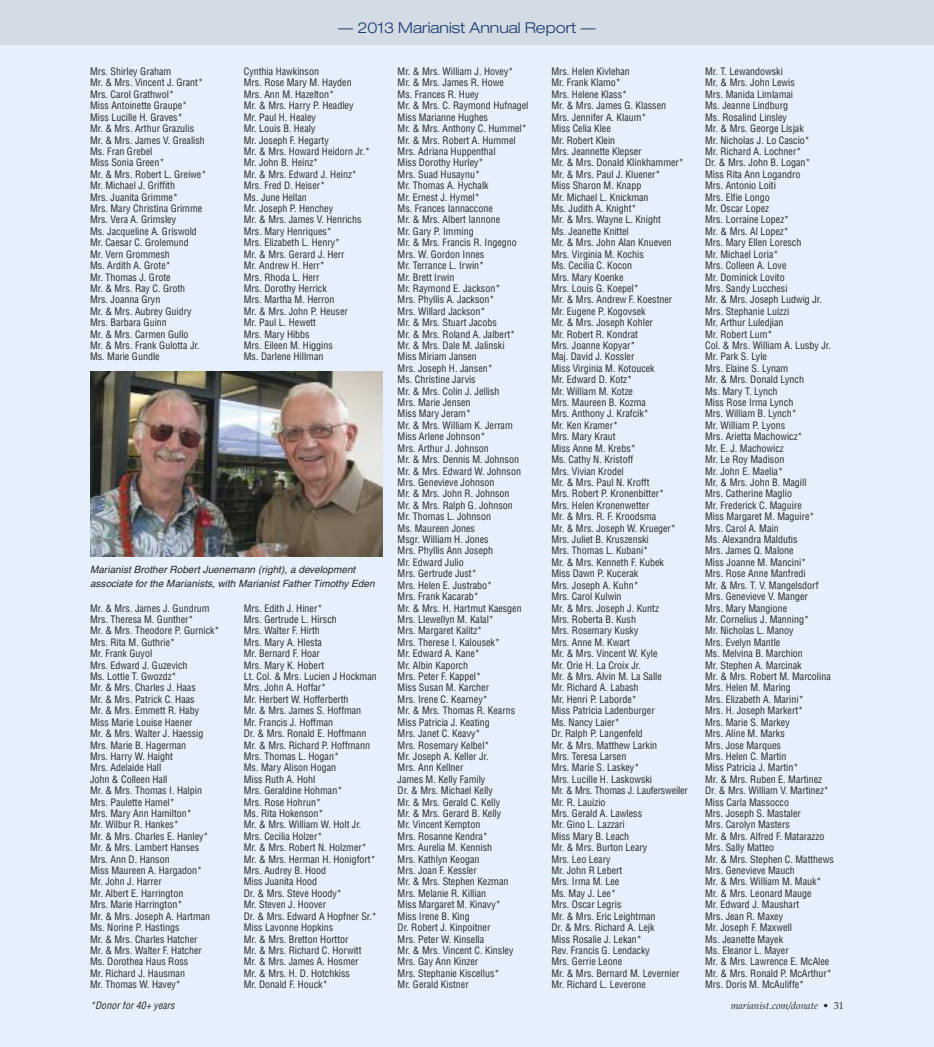
<style>
.page{position:relative;width:934px;height:1047px;background:#fff}
.page>*{position:absolute;margin:0;border:0;box-sizing:border-box;transform-origin:0 0}
.t1{font:300 expanded 15px "Helvetica Neue";color:#1c3a6f}
.t2{font:condensed 10px/11.4px "Helvetica";color:#272627}
.t3{font:italic 10px/13.8px "Helvetica";letter-spacing:.005em;color:#272627}
.t4{font:italic 10px "Palatino";color:#272627}
.t5{font:italic condensed 10px "Helvetica";letter-spacing:.005em;color:#272627}
.s1{font-style:normal}
</style>
<div class="page">
<div style="left:0;top:0;width:934px;height:1046px;background:#e6f0fa"></div>
<div style="left:0;top:0;width:934px;height:45px;background:#d3dce5"></div>
<img style="left:90px;top:371px;width:292px;height:185px">
<h1 class="t1" style="left:338px;top:23px;width:259px">— 2013 Marianist Annual Report —</h1>
<p class="t2" style="left:90px;top:66px;width:118px">Mrs. Shirley Graham<br>Mr. &amp; Mrs. Vincent J. Grant*<br>Mrs. Carol Grathwol*<br>Miss Antoinette Graupe*<br>Miss Lucille H. Graves*<br>Mr. &amp; Mrs. Arthur Grazulis<br>Mr. &amp; Mrs. James V. Grealish<br>Ms. Fran Grebel<br>Miss Sonia Green*<br>Mr. &amp; Mrs. Robert L. Greiwe*<br>Mr. Michael J. Griffith<br>Mrs. Juanita Grimme*<br>Mrs. Mary Christina Grimme<br>Mrs. Vera A. Grimsley<br>Ms. Jacqueline A. Griswold<br>Mr. Caesar C. Grolemund<br>Mr. Vern Grommesh<br>Ms. Ardith A. Grote*<br>Mr. Thomas J. Grote<br>Mr. &amp; Mrs. Ray C. Groth<br>Mrs. Joanna Gryn<br>Mr. &amp; Mrs. Aubrey Guidry<br>Mrs. Barbara Guinn<br>Mr. &amp; Mrs. Carmen Gullo<br>Mr. &amp; Mrs. Frank Gulotta Jr.<br>Ms. Marie Gundle</p>
<p class="t2" style="left:244px;top:66px;width:128px">Cynthia Hawkinson<br>Mrs. Rose Mary M. Hayden<br>Mrs. Ann M. Hazelton*<br>Mr. &amp; Mrs. Harry P. Headley<br>Mr. Paul H. Healey<br>Mr. Louis B. Healy<br>Mr. Joseph F. Hegarty<br>Mr. &amp; Mrs. Howard Heidorn Jr.*<br>Mr. John B. Heinz*<br>Mr. &amp; Mrs. Edward J. Heinz*<br>Mrs. Fred D. Heiser*<br>Ms. June Hellan<br>Mr. Joseph P. Henchey<br>Mr. &amp; Mrs. James V. Henrichs<br>Mrs. Mary Henriques*<br>Mrs. Elizabeth L. Henry*<br>Mr. &amp; Mrs. Gerard J. Herr<br>Mr. Andrew H. Herr*<br>Mrs. Rhoda L. Herr<br>Mrs. Dorothy Herrick<br>Mrs. Martha M. Herron<br>Mr. &amp; Mrs. John P. Heuser<br>Mr. Paul L. Hewett<br>Mrs. Mary Hibbs<br>Mrs. Eileen M. Higgins<br>Ms. Darlene Hillman</p>
<p class="t3" style="left:90px;top:563px;width:286px">Marianist Brother Robert Juenemann (right), a development associate for the Marianists, with Marianist Father Timothy Eden</p>
<p class="t2" style="left:90px;top:603px;width:131px">Mr. &amp; Mrs. James J. Gundrum<br>Mrs. Theresa M. Gunther*<br>Mr. &amp; Mrs. Theodore P. Gurnick*<br>Mrs. Rita M. Guthrie*<br>Mr. Frank Guyol<br>Mrs. Edward J. Guzevich<br>Ms. Lottie T. Gwozdz*<br>Mr. &amp; Mrs. Charles J. Haas<br>Mr. &amp; Mrs. Patrick C. Haas<br>Mr. &amp; Mrs. Emmett R. Haby<br>Miss Marie Louise Haener<br>Mr. &amp; Mrs. Walter J. Haessig<br>Mrs. Marie B. Hagerman<br>Mrs. Harry W. Haight<br>Mrs. Adelaide Hall<br>John &amp; Colleen Hall<br>Mr. &amp; Mrs. Thomas I. Halpin<br>Mrs. Paulette Hamel*<br>Mrs. Mary Ann Hamilton*<br>Mr. Wilbur R. Hankes*<br>Mr. &amp; Mrs. Charles E. Hanley*<br>Mr. &amp; Mrs. Lambert Hanses<br>Mrs. Ann D. Hanson<br>Miss Maureen A. Hargadon*<br>Mr. John J. Harrer<br>Mr. Albert E. Harrington<br>Mrs. Marie Harrington*<br>Mr. &amp; Mrs. Joseph A. Hartman<br>Ms. Norine P. Hastings<br>Mr. &amp; Mrs. Charles Hatcher<br>Mr. &amp; Mrs. Walter F. Hatcher<br>Ms. Dorothea Haus Ross<br>Mr. Richard J. Hausman<br>Mr. Thomas W. Havey*</p>
<p class="t5" style="left:90px;top:1001px;width:86px">*Donor for 40+ years</p>
<p class="t2" style="left:244px;top:603px;width:135px">Mrs. Edith J. Hiner*<br>Mrs. Gertrude L. Hirsch<br>Mrs. Walter F. Hirth<br>Mrs. Mary A. Hlesta<br>Mr. Bernard F. Hoar<br>Mrs. Mary K. Hobert<br>Lt. Col. &amp; Mrs. Lucien J Hockman<br>Mrs. John A. Hoffar*<br>Mr. Herbert W. Hofferberth<br>Mr. &amp; Mrs. James S. Hoffman<br>Mr. Francis J. Hoffman<br>Dr. &amp; Mrs. Ronald E. Hoffmann<br>Mr. &amp; Mrs. Richard P. Hoffmann<br>Mrs. Thomas L. Hogan*<br>Ms. Mary Alison Hogan<br>Miss Ruth A. Hohl<br>Mrs. Geraldine Hohman*<br>Mrs. Rose Hohrun*<br>Ms. Rita Hokenson*<br>Mr. &amp; Mrs. William W. Holt Jr.<br>Mrs. Cecilia Holzer*<br>Mr. &amp; Mrs. Robert N. Holzmer*<br>Mr. &amp; Mrs. Herman H. Honigfort*<br>Mrs. Audrey B. Hood<br>Miss Juanita Hood<br>Dr. &amp; Mrs. Steve Hoody*<br>Mr. Steven J. Hoover<br>Dr. &amp; Mrs. Edward A Hopfner Sr.*<br>Miss Lavonne Hopkins<br>Mr. &amp; Mrs. Bretton Horttor<br>Mr. &amp; Mrs. Richard C. Horwitt<br>Mr. &amp; Mrs. James A. Hosmer<br>Mr. &amp; Mrs. H. D. Hotchkiss<br>Mr. Donald F. Houck*</p>
<p class="t2" style="left:397px;top:66px;width:132px">Mr. &amp; Mrs. William J. Hovey*<br>Mr. &amp; Mrs. James R. Howe<br>Ms. Frances R. Huey<br>Mr. &amp; Mrs. C. Raymond Hufnagel<br>Miss Marianne Hughes<br>Mr. &amp; Mrs. Anthony C. Hummel*<br>Mr. &amp; Mrs. Robert A. Hummel<br>Mrs. Adriana Huppenthal<br>Miss Dorothy Hurley*<br>Mrs. Suad Husaynu*<br>Mr. Thomas A. Hychalk<br>Mr. Ernest J. Hymel*<br>Ms. Frances Iannaccone<br>Mr. &amp; Mrs. Albert Iannone<br>Mr. Gary P. Imming<br>Mr. &amp; Mrs. Francis R. Ingegno<br>Mrs. W. Gordon Innes<br>Mr. Terrance L. Irwin*<br>Mr. Brett Irwin<br>Mr. Raymond E. Jackson*<br>Mrs. Phyllis A. Jackson*<br>Mrs. Willard Jackson*<br>Mr. &amp; Mrs. Stuart Jacobs<br>Mr. &amp; Mrs. Roland A. Jalbert*<br>Mr. &amp; Mrs. Dale M. Jalinski<br>Miss Miriam Jansen<br>Mrs. Joseph H. Jansen*<br>Ms. Christine Jarvis<br>Mr. &amp; Mrs. Colin J. Jellish<br>Mrs. Marie Jensen<br>Miss Mary Jeram*<br>Mr. &amp; Mrs. William K. Jerram<br>Miss Arlene Johnson*<br>Mrs. Arthur J. Johnson<br>Mr. &amp; Mrs. Dennis M. Johnson<br>Mr. &amp; Mrs. Edward W. Johnson<br>Mrs. Genevieve Johnson<br>Mr. &amp; Mrs. John R. Johnson<br>Mr. &amp; Mrs. Ralph G. Johnson<br>Mr. Thomas L. Johnson<br>Ms. Maureen Jones<br>Msgr. William H. Jones<br>Mrs. Phyllis Ann Joseph<br>Mr. Edward Julio<br>Mrs. Gertrude Just*<br>Mrs. Helen E. Justrabo*<br>Mrs. Frank Kacarab*<br>Mr. &amp; Mrs. H. Hartmut Kaesgen<br>Mrs. Llewellyn M. Kalal*<br>Mrs. Margaret Kalitz*<br>Mrs. Therese I. Kalousek*<br>Mr. Edward A. Kane*<br>Mr. Albin Kaporch<br>Mrs. Peter F. Kappel*<br>Miss Susan M. Karcher<br>Mrs. Irene C. Kearney*<br>Mr. &amp; Mrs. Thomas R. Kearns<br>Miss Patricia J. Keating<br>Mrs. Janet C. Keavy*<br>Mrs. Rosemary Kelbel*<br>Mr. Joseph A. Keller Jr.<br>Mrs. Ann Kellner<br>James M. Kelly Family<br>Dr. &amp; Mrs. Michael Kelly<br>Mr. &amp; Mrs. Gerald C. Kelly<br>Mr. &amp; Mrs. Gerard B. Kelly<br>Mr. Vincent Kempton<br>Mrs. Rosanne Kendra*<br>Mrs. Aurelia M. Kennish<br>Mrs. Kathlyn Keogan<br>Mrs. Joan F. Kessler<br>Mr. &amp; Mrs. Stephen Kezman<br>Mrs. Melanie R. Killian<br>Miss Margaret M. Kinavy*<br>Miss Irene B. King<br>Dr. Robert J. Kinpoitner<br>Mrs. Peter W. Kinsella<br>Mr. &amp; Mrs. Vincent C. Kinsley<br>Mrs. Gay Ann Kinzer<br>Mrs. Stephanie Kiscellus*<br>Mr. Gerald Kistner</p>
<p class="t2" style="left:551px;top:66px;width:138px">Mrs. Helen Kivlehan<br>Mr. Frank Klamo*<br>Mrs. Helene Klass*<br>Mr. &amp; Mrs. James G. Klassen<br>Mrs. Jennifer A. Klaum*<br>Miss Celia Klee<br>Mr. Robert Klein<br>Mrs. Jeannette Klepser<br>Mr. &amp; Mrs. Donald Klinkhammer*<br>Mr. &amp; Mrs. Paul J. Kluener*<br>Miss Sharon M. Knapp<br>Mr. Michael L. Knickman<br>Ms. Judith A. Knight*<br>Mr. &amp; Mrs. Wayne L. Knight<br>Ms. Jeanette Knittel<br>Mr. &amp; Mrs. John Alan Knueven<br>Mrs. Virginia M. Kochis<br>Ms. Cecilia C. Kocon<br>Mrs. Mary Koenke<br>Mrs. Louis G. Koepel*<br>Mr. &amp; Mrs. Andrew F. Koestner<br>Mr. Eugene P. Kogovsek<br>Mr. &amp; Mrs. Joseph Kohler<br>Mr. Robert R. Kondrat<br>Mrs. Joanne Kopyar*<br>Maj. David J. Kossler<br>Miss Virginia M. Kotoucek<br>Mr. Edward D. Kotz*<br>Mr. William M. Kotze<br>Mrs. Maureen B. Kozma<br>Mrs. Anthony J. Krafcik*<br>Mr. Ken Kramer*<br>Mrs. Mary Kraut<br>Miss Anne M. Krebs*<br>Ms. Cathy N. Kristoff<br>Mrs. Vivian Krodel<br>Mr. &amp; Mrs. Paul N. Krofft<br>Mrs. Robert P. Kronenbitter*<br>Mrs. Helen Kronenwetter<br>Mr. &amp; Mrs. R. F. Kroodsma<br>Mr. &amp; Mrs. Joseph W. Krueger*<br>Mrs. Juliet B. Kruszenski<br>Mrs. Thomas L. Kubani*<br>Mr. &amp; Mrs. Kenneth F. Kubek<br>Miss Dawn P. Kucerak<br>Mrs. Joseph A. Kuhn*<br>Mrs. Carol Kulwin<br>Mr. &amp; Mrs. Joseph J. Kuntz<br>Mrs. Roberta B. Kush<br>Mrs. Rosemary Kusky<br>Mrs. Anne M. Kwart<br>Mr. &amp; Mrs. Vincent W. Kyle<br>Mr. Orie H. La Croix Jr.<br>Mr. &amp; Mrs. Alvin M. La Salle<br>Mr. Richard A. Labash<br>Mr. Henri P. Laborde*<br>Miss Patricia Ladenburger<br>Ms. Nancy Laier*<br>Dr. Ralph P. Langenfeld<br>Mr. &amp; Mrs. Matthew Larkin<br>Mrs. Teresa Larsen<br>Mrs. Marie S. Laskey*<br>Mrs. Lucille H. Laskowski<br>Mr. &amp; Mrs. Thomas J. Laufersweiler<br>Mr. R. Lauizio<br>Mrs. Gerald A. Lawless<br>Mr. Gino L. Lazzari<br>Miss Mary B. Leach<br>Mr. &amp; Mrs. Burton Leary<br>Mrs. Leo Leary<br>Mr. John R Lebert<br>Mrs. Irma M. Lee<br>Ms. May J. Lee*<br>Mrs. Oscar Legris<br>Mr. &amp; Mrs. Eric Leightman<br>Dr. &amp; Mrs. Richard A. Lejk<br>Miss Rosalie J. Lekan*<br>Rev. Francis G. Lendacky<br>Mrs. Gerrie Leone<br>Mr. &amp; Mrs. Bernard M. Levernier<br>Mr. Richard L. Leverone</p>
<p class="t2" style="left:705px;top:66px;width:130px">Mr. T. Lewandowski<br>Mr. &amp; Mrs. John Lewis<br>Mrs. Manida Limlamai<br>Ms. Jeanne Lindburg<br>Ms. Rosalind Linsley<br>Mr. &amp; Mrs. George Lisjak<br>Mr. Nicholas J. Lo Cascio*<br>Mr. Richard A. Lochner*<br>Dr. &amp; Mrs. John B. Logan*<br>Miss Rita Ann Logandro<br>Mrs. Antonio Loiti<br>Mrs. Elfie Longo<br>Mr. Oscar Lopez<br>Mrs. Lorraine Lopez*<br>Mr. &amp; Mrs. Al Lopez*<br>Mrs. Mary Ellen Loresch<br>Mr. Michael Loria*<br>Mrs. Colleen A. Love<br>Mr. Dominick Lovito<br>Mrs. Sandy Lucchesi<br>Mr. &amp; Mrs. Joseph Ludwig Jr.<br>Mrs. Stephanie Luizzi<br>Mr. Arthur Luledjian<br>Mr. Robert Lum*<br>Col. &amp; Mrs. William A. Lusby Jr.<br>Mr. Park S. Lyle<br>Mrs. Elaine S. Lynam<br>Mr. &amp; Mrs. Donald Lynch<br>Ms. Mary T. Lynch<br>Miss Rose Irma Lynch<br>Mrs. William B. Lynch*<br>Mr. William P. Lyons<br>Mrs. Arietta Machowicz*<br>Mr. E. J. Machowicz<br>Mr. Le Roy Madison<br>Mr. John E. Maelia*<br>Mr. &amp; Mrs. John B. Magill<br>Mrs. Catherine Maglio<br>Mr. Frederick C. Maguire<br>Miss Margaret M. Maguire*<br>Mrs. Carol A. Main<br>Ms. Alexandra Maldutis<br>Mrs. James Q. Malone<br>Miss Joanne M. Mancini*<br>Mrs. Rose Anne Manfredi<br>Mr. &amp; Mrs. T. V. Mangelsdorf<br>Mrs. Genevieve V. Manger<br>Mrs. Mary Mangione<br>Mr. Cornelius J. Manning*<br>Mr. Nicholas L. Manoy<br>Mrs. Evelyn Mantle<br>Ms. Melvina B. Marchion<br>Mr. Stephen A. Marcinak<br>Mr. &amp; Mrs. Robert M. Marcolina<br>Mrs. Helen M. Maring<br>Mrs. Elizabeth A. Marini*<br>Mrs. H. Joseph Markert*<br>Mrs. Marie S. Markey<br>Mrs. Aline M. Marks<br>Mrs. Jose Marques<br>Mrs. Helen C. Martin<br>Miss Patricia J. Martin*<br>Mr. &amp; Mrs. Ruben E. Martinez<br>Dr. &amp; Mrs. William V. Martinez*<br>Miss Carla Massocco<br>Mrs. Joseph S. Mastaler<br>Mrs. Carolyn Masters<br>Mr. &amp; Mrs. Alfred F. Matarazzo<br>Mrs. Sally Matteo<br>Mr. &amp; Mrs. Stephen C. Matthews<br>Mrs. Genevieve Mauch<br>Mr. &amp; Mrs. William M. Mauk*<br>Mr. &amp; Mrs. Leonard Mauge<br>Mr. Edward J. Maushart<br>Mrs. Jean R. Maxey<br>Mr. Joseph F. Maxwell<br>Ms. Jeanette Mayek<br>Ms. Eleanor L. Mayer<br>Mr. &amp; Mrs. Lawrence E. McAlee<br>Mr. &amp; Mrs. Ronald P. McArthur*<br>Mrs. Doris M. McAuliffe*</p>
<p class="t4" style="left:730px;top:1001px;width:115px">marianist.com/donate <span class="s1">• 31</span></p>
</div>
